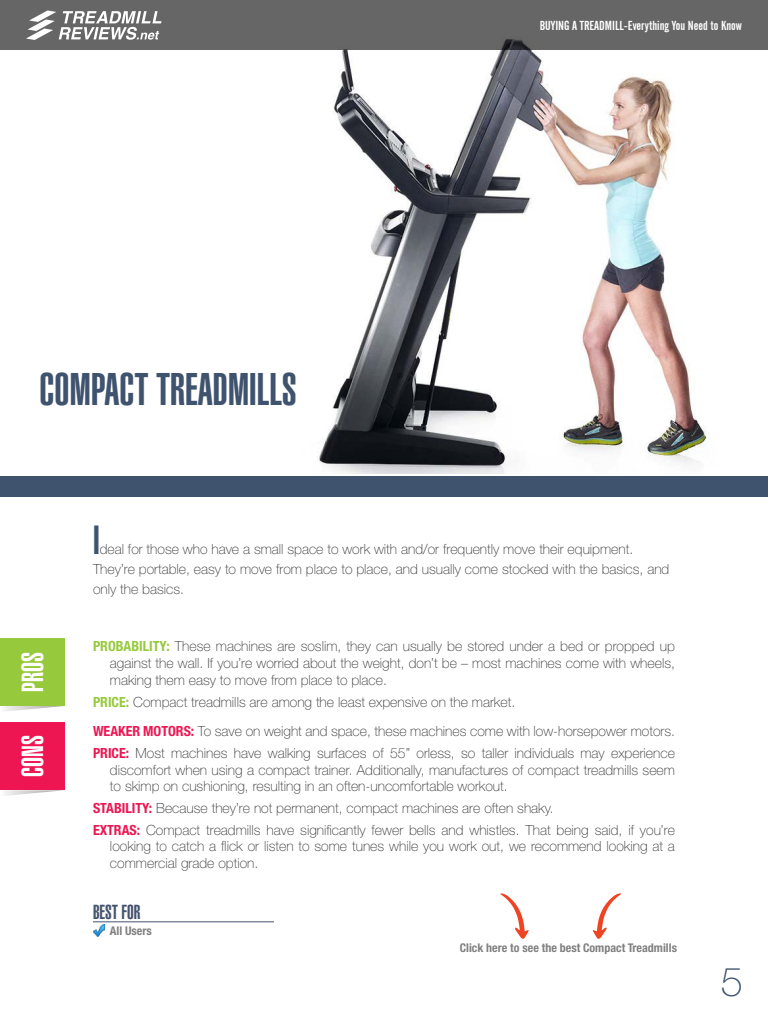
<style>
.page{position:relative;width:768px;height:1024px;background:#fff}
.page>*{position:absolute;margin:0;border:0;box-sizing:border-box;transform-origin:0 0}
.t1{font:900 extra-condensed 45px "Helvetica";color:#3f536e}
.t2{font:900 extra-condensed 40px "Helvetica";color:#3f536e}
.t3{font:100 40px "Helvetica Neue";color:#3f536e}
.t4{font:900 extra-condensed 30px "Helvetica";color:#fff}
.t5{font:900 extra-condensed 20px "Helvetica";color:#45536e}
.t6{font:100 14px/16.8px "Helvetica Neue";color:#333}
.t7{font:13px "Alternate Gothic No 2 BT";color:#fff}
.t8{font:700 condensed 12px "Helvetica Neue";color:#808080}
.s1{font-weight:700;font-stretch:condensed;color:#97c93d}
.s2{font-weight:700;font-stretch:condensed;color:#ed1652}
</style>
<div class="page">
<img style="left:319px;top:50px;width:388px;height:424px">
<div style="left:0;top:476px;width:768px;height:21px;background:#3f536e"></div>
<svg style="left:319px;top:356px;width:15px;height:64px"></svg>
<div style="left:0;top:638px;width:64px;height:68px;background:#97c93d"></div>
<div style="left:0;top:722px;width:64px;height:68px;background:#ed1652"></div>
<svg style="left:5px;top:706px;width:58px;height:5px"></svg>
<svg style="left:5px;top:790px;width:58px;height:6px"></svg>
<div style="left:0;top:0;width:768px;height:50px;background:#666"></div>
<svg style="left:26px;top:10px;width:136px;height:30px"></svg>
<hr style="left:93px;top:921px;width:181px;height:1px;background:#45536e">
<svg style="left:93px;top:925px;width:12px;height:11px"></svg>
<svg style="left:593px;top:893px;width:28px;height:46px"></svg>
<svg style="left:500px;top:893px;width:29px;height:46px"></svg>
<h1 class="t1" style="left:39px;top:363px;width:259px">COMPACT TREADMILLS</h1>
<p class="t7" style="left:540px;top:18px;width:203px">BUYING A TREADMILL-Everything You Need to Know</p>
<h3 class="t4" style="left:15px;top:692px;width:41px;rotate:-90deg">PROS</h3>
<h3 class="t4" style="left:15px;top:777px;width:43px;rotate:-90deg">CONS</h3>
<h2 class="t2" style="left:93px;top:517px;width:8px">I</h2>
<p class="t6" style="left:93px;top:539px;width:578px;line-height:20px;text-indent:7px">deal for those who have a small space to work with and/or frequently move their equipment.<br>They’re portable, easy to move from place to place, and usually come stocked with the basics, and only the basics.</p>
<p class="t6" style="left:110px;top:638px;width:566px;text-align:justify;text-indent:-17px"><span class="s1">PROBABILITY:</span> These machines are soslim, they can usually be stored under a bed or propped up against the wall. If you’re worried about the weight, don’t be – most machines come with wheels, making them easy to move from place to place.</p>
<p class="t6" style="left:93px;top:687px;width:584px;line-height:29.6px"><span class="s1">PRICE:</span> Compact treadmills are among the least expensive on the market.<br><span class="s2">WEAKER MOTORS:</span> To save on weight and space, these machines come with low-horsepower motors.</p>
<p class="t6" style="left:110px;top:745px;width:567px;text-align:justify;text-indent:-17px"><span class="s2">PRICE:</span> Most machines have walking surfaces of 55” orless, so taller individuals may experience discomfort when using a compact trainer. Additionally, manufactures of compact treadmills seem to skimp on cushioning, resulting in an often-uncomfortable workout.</p>
<p class="t6" style="left:93px;top:797px;width:583px;line-height:21.6px"><span class="s2">STABILITY:</span> Because they’re not permanent, compact machines are often shaky.<br><span class="s2">EXTRAS:</span> Compact treadmills have significantly fewer bells and whistles. That being said, if you’re</p>
<p class="t6" style="left:110px;top:838px;width:566px">looking to catch a flick or listen to some tunes while you work out, we recommend looking at a commercial grade option.</p>
<h3 class="t5" style="left:93px;top:901px;width:49px">BEST FOR</h3>
<p class="t8" style="left:110px;top:921px;width:43px">All Users</p>
<p class="t8" style="left:460px;top:938px;width:219px">Click here to see the best Compact Treadmills</p>
<h2 class="t3" style="left:721px;top:960px;width:24px">5</h2>
</div>
